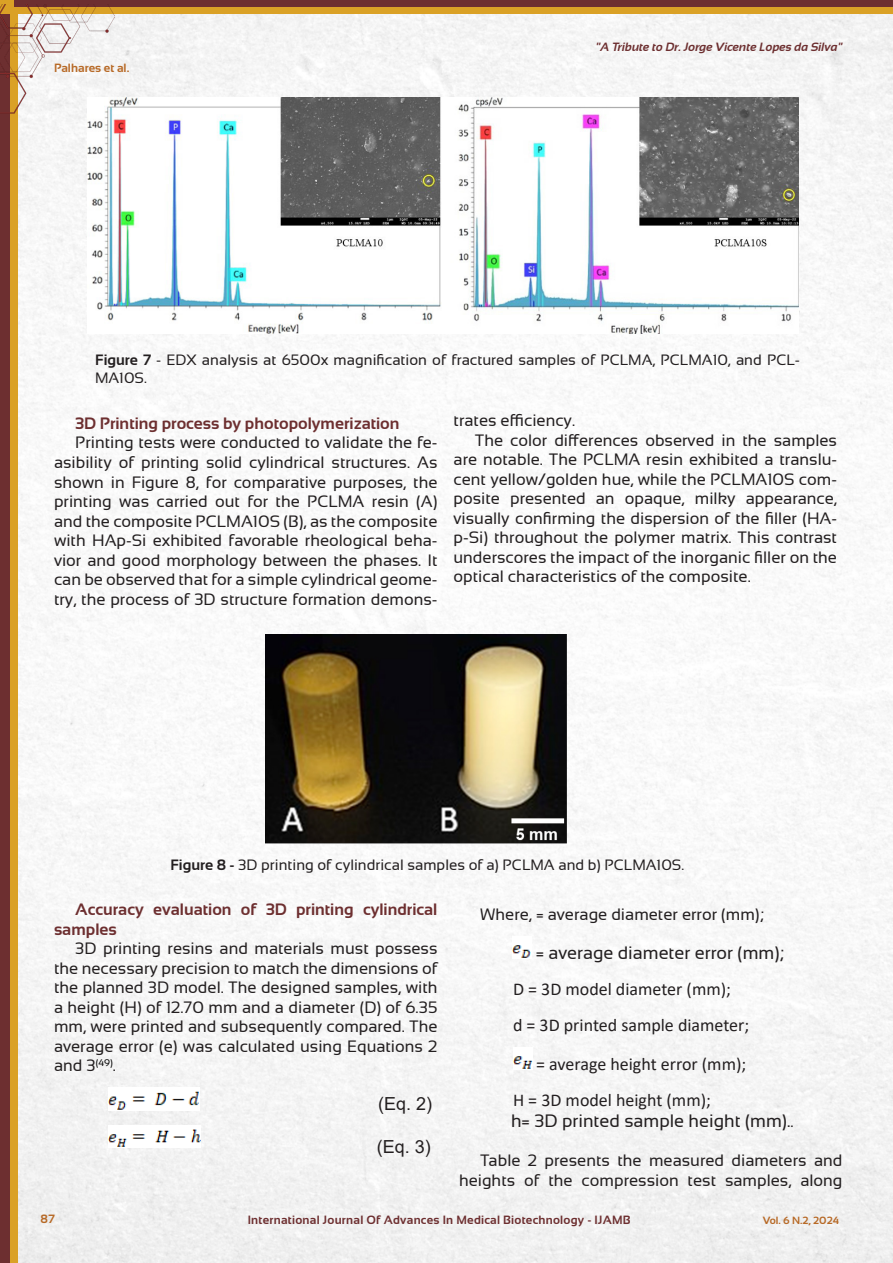
<style>
.page{position:relative;width:893px;height:1263px;background:#fff}
.page>*{position:absolute;margin:0;border:0;box-sizing:border-box;transform-origin:0 0}
.List_Paragraph{font:18px "Calibri";color:#231f20}
.t1{font:18px "Sansation";color:#231f20}
.t2{font:18px "Arial";color:#231f20}
.t3{font:16.5px/19.5px "Sansation";color:#231f20;text-align:justify}
.t4{font:700 16.5px/19.5px "Sansation";color:#6d2f30}
.t5{font:15px/18px "Sansation";color:#231f20}
.t6{font:700 12px "Sansation";letter-spacing:.02em;color:#6d2f30}
.t7{font:italic 700 12px "Sansation";color:#6d2f30}
.t8{font:700 12px "Sansation";color:#b76926}
.t9{font:700 10.5px "Sansation";color:#b76926}
.s1{font-weight:700}
.s2{font-size:16.5px}
</style>
<div class="page">
<img style="left:17px;top:14px;width:876px;height:1249px">
<div style="left:0;top:7px;width:14px;height:1256px;background:#6d2f30"></div>
<div style="left:10px;top:0;width:7px;height:1263px;background:#daa126"></div>
<div style="left:10px;top:0;width:883px;height:9px;background:#6d2f30"></div>
<div style="left:0;top:7px;width:891px;height:7px;background:#daa126"></div>
<svg style="left:891px;top:7px;width:2px;height:7px"></svg>
<div style="left:0;top:0;width:14px;height:8px;background:#daa126"></div>
<img style="left:0;top:4px;width:115px;height:166px">
<img style="left:87px;top:98px;width:711px;height:235px">
<img style="left:108px;top:1087px;width:91px;height:23px">
<img style="left:265px;top:635px;width:302px;height:219px">
<img style="left:512px;top:936px;width:19px;height:22px">
<img style="left:513px;top:1047px;width:19px;height:22px">
<img style="left:108px;top:1125px;width:92px;height:23px">
<p class="t8" style="left:54px;top:61px;width:77px">Palhares et al.</p>
<p class="t7" style="left:596px;top:41px;width:248px">"A Tribute to Dr. Jorge Vicente Lopes da Silva"</p>
<p class="t5" style="left:95px;top:350px;width:706px"><span class="s1">Figure 7</span> - EDX analysis at 6500x magnification of fractured samples of PCLMA, PCLMA10, and PCL-<br>MA10S.</p>
<p class="t4" style="left:75px;top:413px;width:326px">3D Printing process by photopolymerization</p>
<p class="t3" style="left:54px;top:433px;width:385px;text-indent:21px">Printing tests were conducted to validate the fe&shy;asibility of printing solid cylindrical structures. As shown in Figure 8, for comparative purposes, the printing was carried out for the PCLMA resin (A) and the composite PCLMA10S (B), as the composite with HAp-Si exhibited favorable rheological beha&shy;vior and good morphology between the phases. It can be observed that for a simple cylindrical geome&shy;try, the process of 3D structure formation demons-</p>
<p class="t3" style="left:454px;top:411px;width:123px">trates efficiency.</p>
<p class="t3" style="left:454px;top:430px;width:385px;text-indent:21px">The color differences observed in the samples are notable. The PCLMA resin exhibited a translu&shy;cent yellow/golden hue, while the PCLMA10S com&shy;posite presented an opaque, milky appearance, visually confirming the dispersion of the filler (HA&shy;p-Si) throughout the polymer matrix. This contrast underscores the impact of the inorganic filler on the optical characteristics of the composite.</p>
<p class="t5" style="left:170px;top:856px;width:515px"><span class="s1">Figure 8 -</span> 3D printing of cylindrical samples of a) PCLMA and b) PCLMA10S.</p>
<p class="t3" style="left:480px;top:904px;width:285px">Where, = average diameter error (mm);</p>
<p class="t1" style="left:536px;top:942px;width:250px">= average diameter error (mm);</p>
<p class="List_Paragraph" style="left:513px;top:976px;width:220px">D = 3D model diameter (mm);</p>
<p class="List_Paragraph" style="left:513px;top:1012px;width:238px">d = 3D printed sample diameter;</p>
<p class="List_Paragraph" style="left:536px;top:1051px;width:212px">= average height error (mm);</p>
<p class="List_Paragraph" style="left:513px;top:1087px;width:199px">H = 3D model height (mm);</p>
<p class="t1" style="left:511px;top:1111px;width:284px">h= 3D printed sample height (mm).<span class="s2">.</span></p>
<p class="t3" style="left:459px;top:1151px;width:385px;text-align:right">Table 2 presents the measured diameters and heights of the compression test samples, along</p>
<p class="t4" style="left:54px;top:899px;width:385px;text-indent:21px">Accuracy evaluation of 3D printing cylindrical samples</p>
<p class="t3" style="left:54px;top:938px;width:385px;text-indent:21px">3D printing resins and materials must possess the necessary precision to match the dimensions of the planned 3D model. The designed samples, with a height (H) of 12.70 mm and a diameter (D) of 6.35 mm, were printed and subsequently compared. The average error (e) was calculated using Equations 2 and 3<sup>(49)</sup>.</p>
<p class="t2" style="left:378px;top:1091px;width:56px">(Eq. 2)</p>
<p class="t2" style="left:377px;top:1134px;width:56px">(Eq. 3)</p>
<p class="t8" style="left:40px;top:1212px;width:16px">87</p>
<p class="t6" style="left:248px;top:1213px;width:384px">International Journal Of Advances In Medical Biotechnology - IJAMB</p>
<p class="t9" style="left:763px;top:1214px;width:78px">Vol. 6 N.2, 2024</p>
</div>
